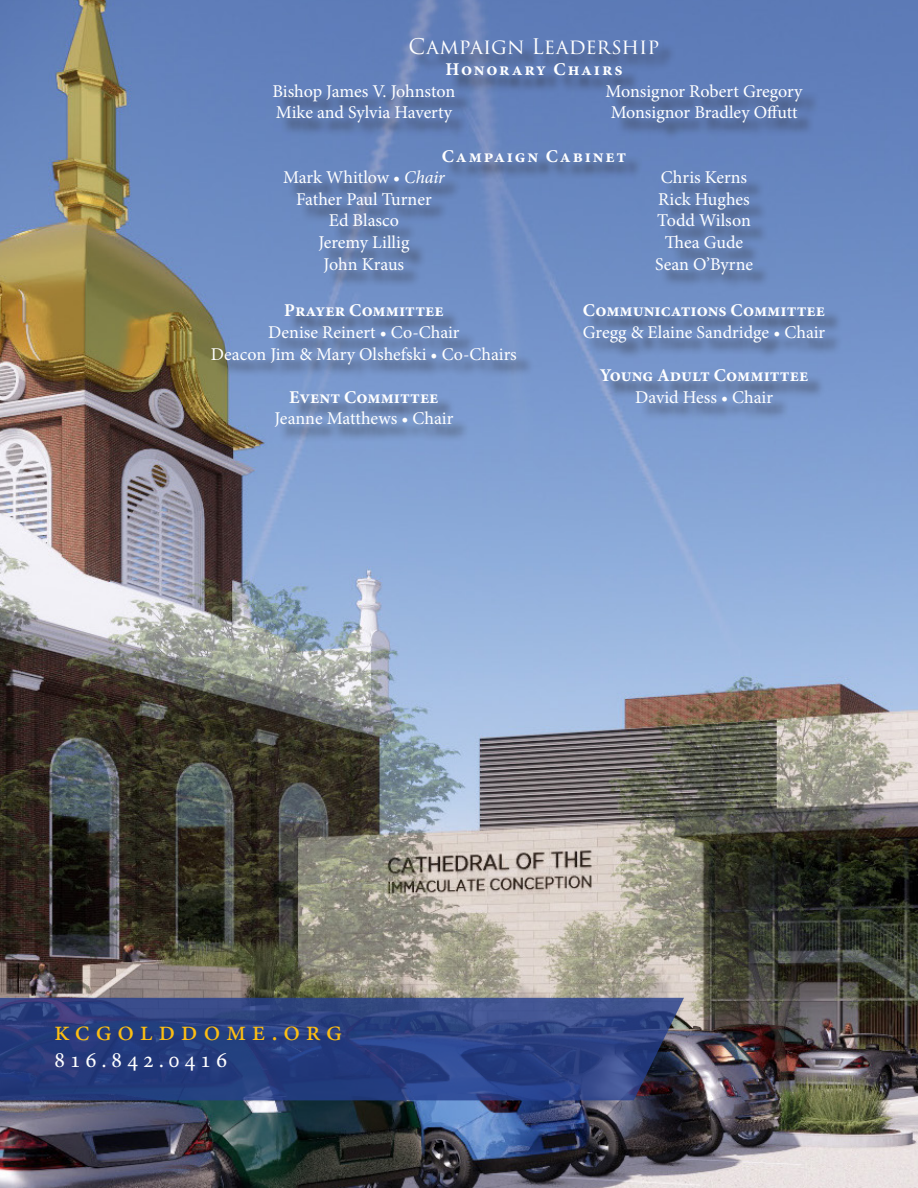
<style>
.page{position:relative;width:918px;height:1188px;background:#fff}
.page>*{position:absolute;margin:0;border:0;box-sizing:border-box;transform-origin:0 0}
.t1{font:28.5px "Minion Pro";letter-spacing:.2em;color:#fdbe12}
.t2{font:23.1px "Minion Pro";letter-spacing:.2em;color:#fff}
.t3{font:21px "Trajan Pro 3";color:#fff}
.t4{font:18px "Minion Pro";letter-spacing:-.005em;color:#fff}
.t5{font:700 18px "Minion Pro";color:#fff}
.t6{font:700 18px "Minion Pro";letter-spacing:.1em;color:#fff}
.s1{font-style:italic}
</style>
<div class="page">
<img style="left:0;top:0;width:918px;height:1188px">
<svg style="left:0;top:998px;width:684px;height:102px;background:#2b407f"></svg>
<div style="left:277px;top:40px;width:544px;height:251px;background:#231f20;opacity:.75"></div>
<div style="left:215px;top:307px;width:628px;height:137px;background:#231f20;opacity:.75"></div>
<p class="t3" style="left:409px;top:32px;width:252px">Campaign Leadership</p>
<p class="t6" style="left:445px;top:57px;width:179px">Honorary Chairs</p>
<p class="t4" style="left:272px;top:79px;width:184px">Bishop James V. Johnston</p>
<p class="t4" style="left:276px;top:101px;width:178px">Mike and Sylvia Haverty</p>
<p class="t4" style="left:606px;top:79px;width:199px">Monsignor Robert Gregory</p>
<p class="t4" style="left:611px;top:101px;width:188px">Monsignor Bradley Offutt</p>
<p class="t6" style="left:442px;top:143px;width:186px">Campaign Cabinet</p>
<p class="t4" style="left:283px;top:165px;width:163px">Mark Whitlow • <span class="s1">Chair</span></p>
<p class="t4" style="left:296px;top:187px;width:137px">Father Paul Turner</p>
<p class="t4" style="left:329px;top:209px;width:72px">Ed Blasco</p>
<p class="t4" style="left:318px;top:230px;width:93px">Jeremy Lillig</p>
<p class="t4" style="left:324px;top:252px;width:82px">John Kraus</p>
<p class="t4" style="left:661px;top:165px;width:88px">Chris Kerns</p>
<p class="t4" style="left:658px;top:187px;width:93px">Rick Hughes</p>
<p class="t4" style="left:657px;top:209px;width:95px">Todd Wilson</p>
<p class="t4" style="left:665px;top:230px;width:80px">Thea Gude</p>
<p class="t4" style="left:655px;top:252px;width:100px">Sean O’Byrne</p>
<p class="t5" style="left:284px;top:298px;width:161px">Prayer Committee</p>
<p class="t4" style="left:268px;top:320px;width:193px">Denise Reinert • Co-Chair</p>
<p class="t4" style="left:211px;top:342px;width:308px">Deacon Jim &amp; Mary Olshefski • Co-Chairs</p>
<p class="t5" style="left:289px;top:384px;width:151px">Event Committee</p>
<p class="t4" style="left:274px;top:407px;width:180px">Jeanne Matthews • Chair</p>
<p class="t5" style="left:583px;top:298px;width:244px">Communications Committee</p>
<p class="t4" style="left:583px;top:320px;width:244px">Gregg &amp; Elaine Sandridge • Chair</p>
<p class="t5" style="left:600px;top:363px;width:210px">Young Adult Committee</p>
<p class="t4" style="left:635px;top:385px;width:139px">David Hess • Chair</p>
<p class="t1" style="left:54px;top:1012px;width:290px">kcgolddome.org</p>
<p class="t2" style="left:54px;top:1045px;width:175px">816.842.0416</p>
</div>
